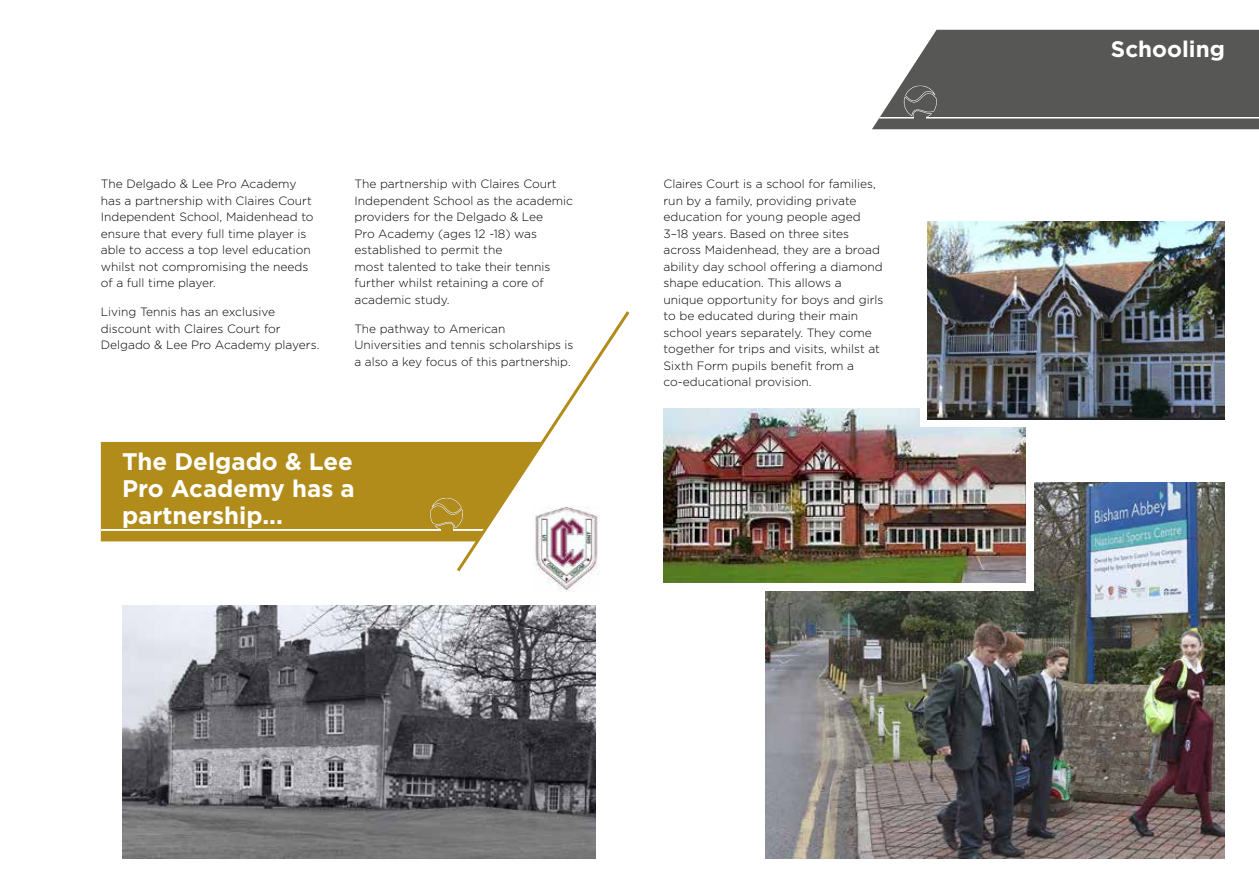
<style>
.page{position:relative;width:1259px;height:893px;background:#fff}
.page>*{position:absolute;margin:0;border:0;box-sizing:border-box;transform-origin:0 0}
.t1{font:700 24px/27px "Gotham";color:#fff;text-align:justify}
.t2{font:700 22.5px "Gotham";color:#fff}
.t3{font:300 12px/16.5px "Gotham";color:#000}
</style>
<div class="page">
<svg style="left:872px;top:30px;width:387px;height:99px;background:#696968"></svg>
<img style="left:765px;top:483px;width:460px;height:376px">
<img style="left:122px;top:606px;width:473px;height:253px">
<div style="left:663px;top:408px;width:371px;height:183px;background:#fff"></div>
<img style="left:663px;top:408px;width:362px;height:174px">
<svg style="left:921px;top:221px;width:304px;height:205px"></svg>
<img style="left:928px;top:221px;width:297px;height:198px">
<div style="left:101px;top:442px;width:353px;height:99px;background:#b18c1a"></div>
<svg style="left:454px;top:311px;width:176px;height:261px"></svg>
<img style="left:532px;top:506px;width:68px;height:86px">
<p class="t3" style="left:101px;top:176px;width:214px">The Delgado &amp; Lee Pro Academy has a partnership with Claires Court<br>Independent School, Maidenhead to ensure that every full time player is able to access a top level education whilst not compromising the needs of a full time player.</p>
<p class="t3" style="left:101px;top:304px;width:220px">Living Tennis has an exclusive discount with Claires Court for<br>Delgado &amp; Lee Pro Academy players.</p>
<p class="t3" style="left:354px;top:176px;width:220px">The partnership with Claires Court<br>Independent School as the academic providers for the Delgado &amp; Lee<br>Pro Academy (ages 12 -18) was established to permit the<br>most talented to take their tennis further whilst retaining a core of academic study.</p>
<p class="t3" style="left:354px;top:320px;width:220px">The pathway to American<br>Universities and tennis scholarships is a also a key focus of this partnership.</p>
<h1 class="t1" style="left:122px;top:447px;width:234px">The Delgado &amp; Lee Pro Academy has a partnership...</h1>
<p class="t3" style="left:663px;top:176px;width:221px">Claires Court is a school for families, run by a family, providing private education for young people aged 3–18 years. Based on three sites across Maidenhead, they are a broad ability day school offering a diamond shape education. This allows a unique opportunity for boys and girls to be educated during their main school years separately. They come together for trips and visits, whilst at Sixth Form pupils benefit from a co-educational provision.</p>
<h2 class="t2" style="left:1111px;top:36px;width:115px">Schooling</h2>
</div>
